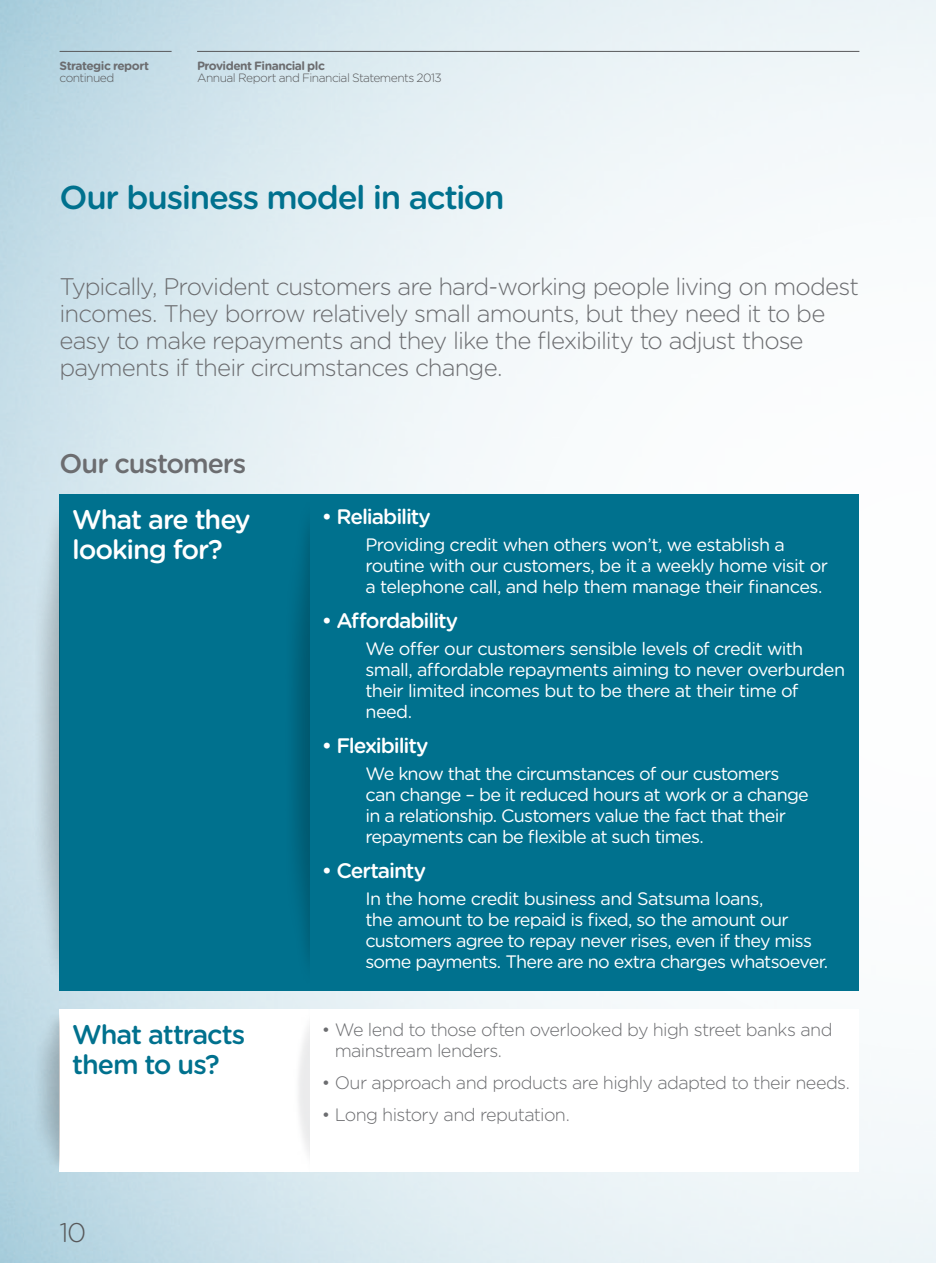
<style>
.page{position:relative;width:936px;height:1263px;background:#fff}
.page>*{position:absolute;margin:0;border:0;box-sizing:border-box;transform-origin:0 0}
.t1{font:500 33px "Gotham Rounded";letter-spacing:-.04em;color:#00718e}
.t2{font:500 27px/30px "Gotham Rounded";letter-spacing:-.045em;color:#fff}
.t3{font:500 27px/30px "Gotham Rounded";letter-spacing:-.04em;color:#00718e}
.t4{font:500 27px "Gotham Rounded";letter-spacing:-.04em;color:#6c6d70}
.t5{font:300 27px "Gotham Rounded";color:#57585a}
.t6{font:300 24px/27px "Gotham Rounded";letter-spacing:-.04em;color:#6c6d70}
.t7{font:500 21px "Gotham Rounded";letter-spacing:-.055em;color:#fff}
.t8{font:18px/21px "Gotham Rounded";letter-spacing:-.04em;color:#fff}
.t9{font:300 18px/21px "Gotham Rounded";letter-spacing:-.035em;color:#6c6d70}
.t10{font:300 12px "Gotham Rounded";letter-spacing:-.045em;color:#57585a}
.t11{font:700 12px "Gotham Rounded";letter-spacing:-.045em;color:#6c6d70}
</style>
<div class="page">
<img style="left:0;top:0;width:935px;height:1263px">
<div style="left:60px;top:494px;width:799px;height:497px;background:#00718e"></div>
<svg style="left:60px;top:1009px;width:799px;height:163px"></svg>
<img style="left:36px;top:496px;width:24px;height:493px">
<img style="left:34px;top:1010px;width:26px;height:161px">
<img style="left:288px;top:1009px;width:21px;height:163px">
<img style="left:285px;top:496px;width:24px;height:493px">
<hr style="left:60px;top:51px;width:111px;height:1px;background:#57585a">
<hr style="left:197px;top:51px;width:662px;height:1px;background:#57585a">
<p class="t11" style="left:60px;top:57px;width:91px">Strategic report</p>
<p class="t10" style="left:60px;top:70px;width:56px">continued</p>
<p class="t11" style="left:197px;top:57px;width:129px">Provident Financial plc</p>
<p class="t10" style="left:197px;top:70px;width:246px">Annual Report and Financial Statements 2013</p>
<h1 class="t1" style="left:60px;top:173px;width:446px">Our business model in action</h1>
<p class="t6" style="left:60px;top:271px;width:801px">Typically, Provident customers are hard-working people living on modest incomes. They borrow relatively small amounts, but they need it to be easy to make repayments and they like the flexibility to adjust those payments if their circumstances change.</p>
<h2 class="t4" style="left:60px;top:444px;width:188px">Our customers</h2>
<h2 class="t2" style="left:72px;top:503px;width:180px">What are they looking for?</h2>
<h2 class="t3" style="left:72px;top:1018px;width:175px">What attracts them to us?</h2>
<h2 class="t5" style="left:60px;top:1214px;width:28px">10</h2>
<p class="t7" style="left:322px;top:502px;width:110px">• Reliability</p>
<p class="t8" style="left:365px;top:534px;width:464px">Providing credit when others won’t, we establish a routine with our customers, be it a weekly home visit or a telephone call, and help them manage their finances.</p>
<p class="t7" style="left:322px;top:606px;width:138px">• Affordability</p>
<p class="t8" style="left:365px;top:638px;width:481px">We offer our customers sensible levels of credit with small, affordable repayments aiming to never overburden their limited incomes but to be there at their time of need.</p>
<p class="t7" style="left:322px;top:731px;width:108px">• Flexibility</p>
<p class="t8" style="left:365px;top:763px;width:445px">We know that the circumstances of our customers can change – be it reduced hours at work or a change in a relationship. Customers value the fact that their repayments can be flexible at such times.</p>
<p class="t7" style="left:322px;top:856px;width:106px">• Certainty</p>
<p class="t8" style="left:365px;top:888px;width:464px">In the home credit business and Satsuma loans,<br>the amount to be repaid is fixed, so the amount our customers agree to repay never rises, even if they miss some payments. There are no extra charges whatsoever.</p>
<p class="t9" style="left:335px;top:1019px;width:499px;text-indent:-13px">• We lend to those often overlooked by high street banks and mainstream lenders.</p>
<p class="t9" style="left:322px;top:1071px;width:529px">• Our approach and products are highly adapted to their needs.</p>
<p class="t9" style="left:322px;top:1103px;width:249px">• Long history and reputation.</p>
</div>
